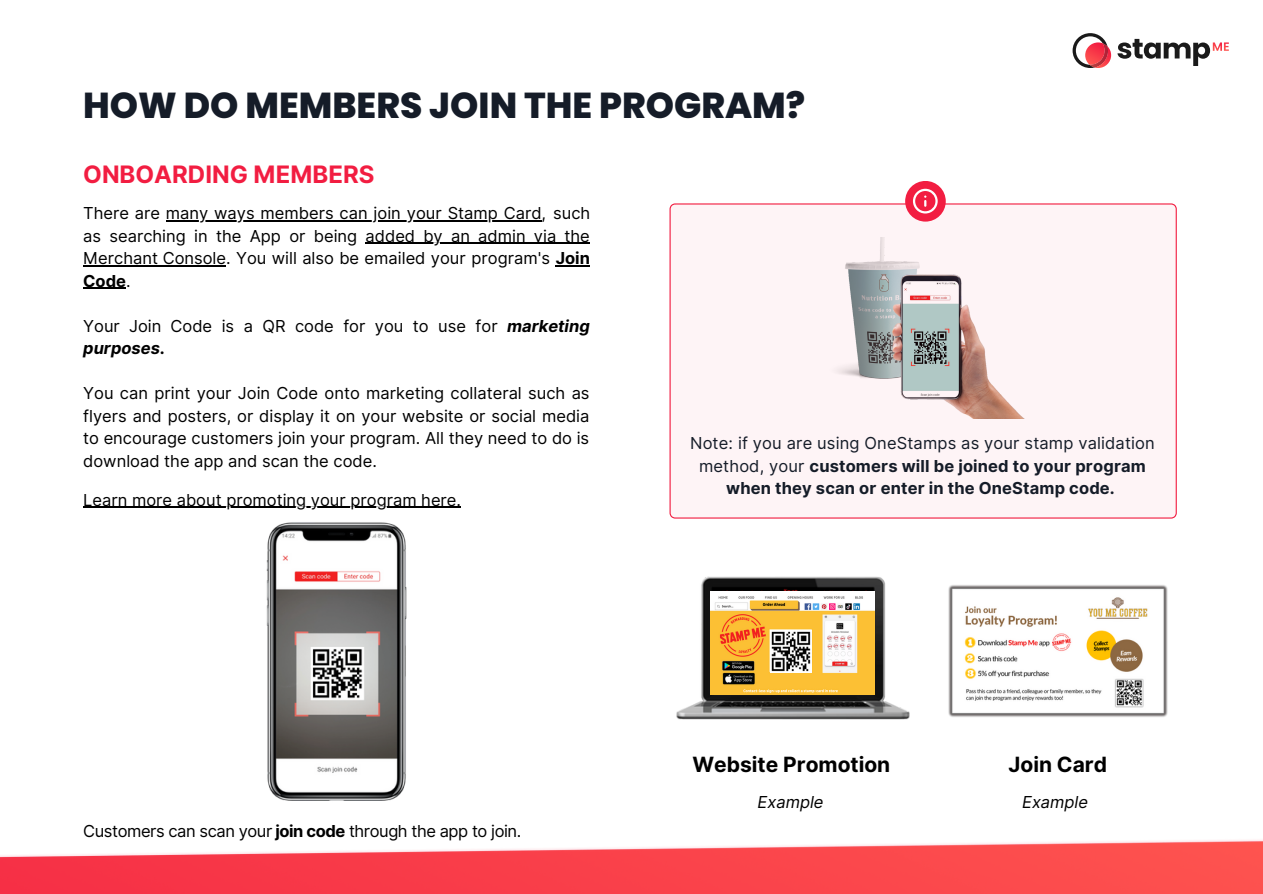
<style>
.page{position:relative;width:1263px;height:894px;background:#fff}
.page>*{position:absolute;margin:0;border:0;box-sizing:border-box;transform-origin:0 0}
.t1{font:800 36px "Poppins";color:#151c28}
.t2{font:700 24px "Inter";color:#f21d41}
.t3{font:700 21px "Inter";color:#000}
.t4{font:16.5px/22.5px "Inter";color:#000;text-align:justify}
.t5{font:700 16.5px/22.5px "Inter";letter-spacing:.01em;color:#151c28;text-align:center}
.t6{font:16.5px "Inter";letter-spacing:-.025em;color:#000}
.t7{font:italic 16.5px "Inter";color:#000}
.s1{font-weight:700}
.s2{font-weight:700;font-style:italic}
.s3{font-weight:400}
</style>
<div class="page">
<img style="left:266px;top:522px;width:141px;height:279px">
<svg style="left:669px;top:203px;width:508px;height:315px"></svg>
<div style="left:905px;top:181px;width:41px;height:40px;background:#f21d41;border-radius:50%"></div>
<hr style="left:166px;top:220px;width:376px;height:1px;background:#000">
<hr style="left:366px;top:243px;width:224px;height:1px;background:#000">
<hr style="left:83px;top:265px;width:143px;height:1px;background:#000">
<hr style="left:556px;top:265px;width:34px;height:1px;background:#000">
<hr style="left:83px;top:288px;width:43px;height:1px;background:#000">
<hr style="left:83px;top:506px;width:378px;height:2px;background:#000">
<svg style="left:913px;top:189px;width:25px;height:24px"></svg>
<img style="left:676px;top:576px;width:234px;height:144px">
<img style="left:710px;top:591px;width:165px;height:103px">
<img style="left:770px;top:630px;width:42px;height:41px">
<img style="left:948px;top:585px;width:220px;height:132px">
<img style="left:0;top:840px;width:1263px;height:53px">
<svg style="left:1072px;top:33px;width:39px;height:35px"></svg>
<svg style="left:1117px;top:39px;width:112px;height:27px"></svg>
<h1 class="t1" style="left:83px;top:80px;width:723px">HOW DO MEMBERS JOIN THE PROGRAM?</h1>
<h2 class="t2" style="left:83px;top:160px;width:293px">ONBOARDING MEMBERS</h2>
<p class="t4" style="left:83px;top:202px;width:508px">There are many ways members can join your Stamp Card, such as searching in the App or being added by an admin via the Merchant Console. You will also be emailed your program's <span class="s1">Join Code</span>.</p>
<p class="t4" style="left:83px;top:314px;width:508px">Your Join Code is a QR code for you to use for <span class="s2">marketing purposes</span><span class="s1">.</span></p>
<p class="t4" style="left:83px;top:382px;width:508px">You can print your Join Code onto marketing collateral such as flyers and posters, or display it on your website or social media to encourage customers join your program. All they need to do is download the app and scan the code.</p>
<p class="t4" style="left:83px;top:488px;width:379px">Learn more about promoting your program here.</p>
<p class="t6" style="left:83px;top:821px;width:440px">Customers can scan your <span class="s1">join code</span> through the app to join.</p>
<p class="t5" style="left:690px;top:431px;width:466px"><span class="s3">Note: if you are using OneStamps as your stamp validation method, your</span> customers will be joined to your program when they scan or enter in the OneStamp code.</p>
<p class="t3" style="left:692px;top:751px;width:199px">Website Promotion</p>
<p class="t3" style="left:1008px;top:751px;width:100px">Join Card</p>
<p class="t7" style="left:758px;top:792px;width:67px">Example</p>
<p class="t7" style="left:1022px;top:792px;width:67px">Example</p>
</div>
